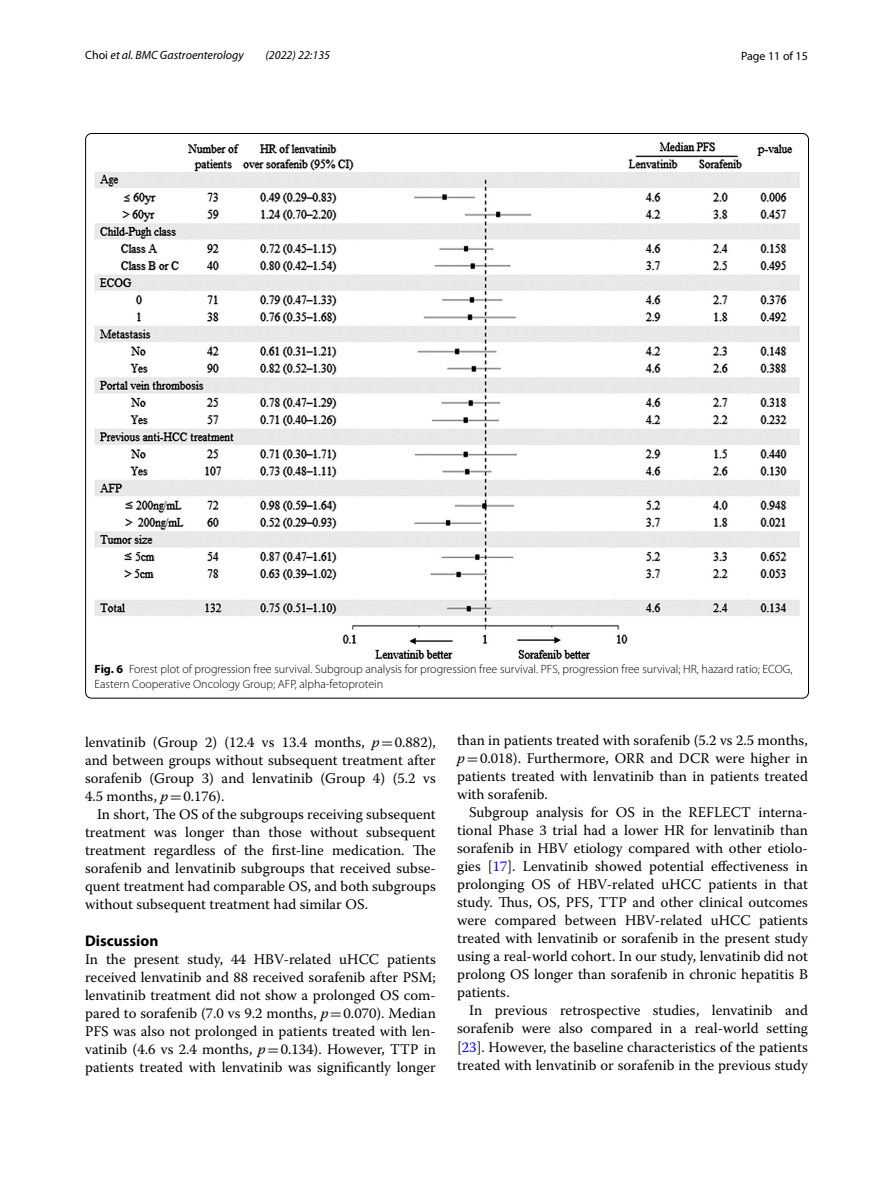
<style>
.page{position:relative;width:893px;height:1187px;background:#fff}
.page>*{position:absolute;margin:0;border:0;box-sizing:border-box;transform-origin:0 0}
.t1{font:700 15.45px "Myriad Pro";color:#000}
.t2{font:14.7px/18px "Warnock Pro";color:#000;text-align:justify}
.t3{font:300 12px/15px "Myriad Pro";color:#000}
.t4{font:italic 12px "Myriad Pro";color:#000}
.t5{font:12px "Myriad Pro";color:#000}
.s1{font-style:normal}
.s2{font-weight:700}
.s3{font-style:italic}
.s4{font-family:"MTSY"}
.s5{color:#00f}
</style>
<div class="page">
<img style="left:94px;top:142px;width:706px;height:516px">
<p class="t4" style="left:85px;top:48px;width:160px"><span class="s1">Choi</span> et al. BMC Gastroenterology</p>
<p class="t4" style="left:265px;top:48px;width:66px">(2022) 22:135</p>
<p class="t5" style="left:741px;top:48px;width:68px">Page 11 of 15</p>
<p class="t3" style="left:95px;top:662px;width:699px"><span class="s2">Fig. 6</span> Forest plot of progression free survival. Subgroup analysis for progression free survival. PFS, progression free survival; HR, hazard ratio; ECOG,<br>Eastern Cooperative Oncology Group; AFP, alpha-fetoprotein</p>
<p class="t2" style="left:85px;top:733px;width:352px">lenvatinib (Group 2) (12.4 vs 13.4 months, <span class="s3">p</span><span class="s4">=</span>0.882), and between groups without subsequent treatment after sorafenib (Group 3) and lenvatinib (Group 4) (5.2 vs 4.5 months, <span class="s3">p</span><span class="s4">=</span>0.176).</p>
<p class="t2" style="left:85px;top:805px;width:352px;text-indent:12px">In short, The OS of the subgroups receiving subsequent treatment was longer than those without subsequent treatment regardless of the first-line medication. The sorafenib and lenvatinib subgroups that received subse&shy;quent treatment had comparable OS, and both subgroups without subsequent treatment had similar OS.</p>
<p class="t1" style="left:85px;top:930px;width:75px">Discussion</p>
<p class="t2" style="left:85px;top:949px;width:352px">In the present study, 44 HBV-related uHCC patients received lenvatinib and 88 received sorafenib after PSM; lenvatinib treatment did not show a prolonged OS com&shy;pared to sorafenib (7.0 vs 9.2 months, <span class="s3">p</span><span class="s4">=</span>0.070). Median PFS was also not prolonged in patients treated with len&shy;vatinib (4.6 vs 2.4 months, <span class="s3">p</span><span class="s4">=</span>0.134). However, TTP in patients treated with lenvatinib was significantly longer</p>
<p class="t2" style="left:457px;top:731px;width:352px">than in patients treated with sorafenib (5.2 vs 2.5 months, <span class="s3">p</span><span class="s4">=</span>0.018). Furthermore, ORR and DCR were higher in patients treated with lenvatinib than in patients treated with sorafenib.</p>
<p class="t2" style="left:457px;top:803px;width:352px;text-indent:12px">Subgroup analysis for OS in the REFLECT interna&shy;tional Phase 3 trial had a lower HR for lenvatinib than sorafenib in HBV etiology compared with other etiolo&shy;gies [<span class="s5">17</span>]. Lenvatinib showed potential effectiveness in prolonging OS of HBV-related uHCC patients in that study. Thus, OS, PFS, TTP and other clinical outcomes were compared between HBV-related uHCC patients treated with lenvatinib or sorafenib in the present study using a real-world cohort. In our study, lenvatinib did not prolong OS longer than sorafenib in chronic hepatitis B patients.</p>
<p class="t2" style="left:457px;top:1001px;width:352px;text-indent:12px">In previous retrospective studies, lenvatinib and sorafenib were also compared in a real-world setting [<span class="s5">23</span>]. However, the baseline characteristics of the patients treated with lenvatinib or sorafenib in the previous study</p>
</div>
